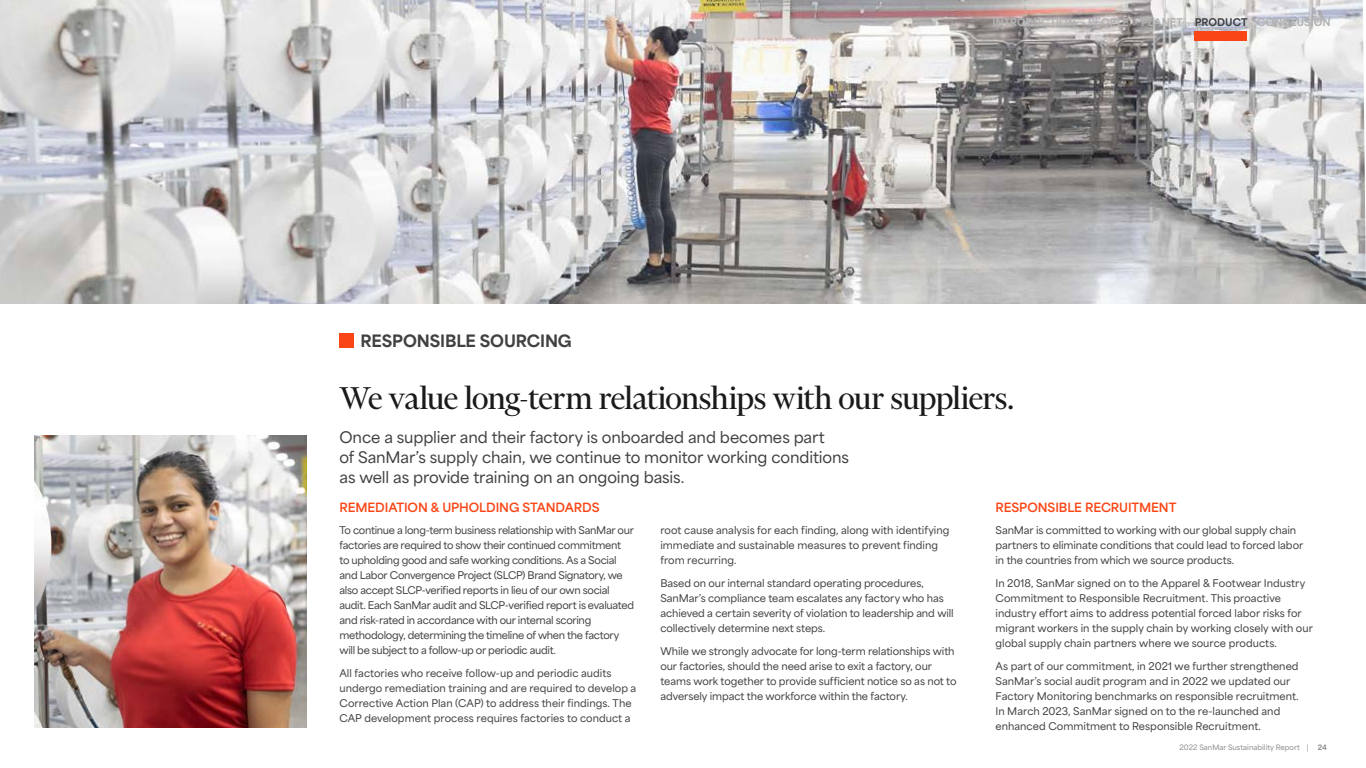
<style>
.page{position:relative;width:1366px;height:768px;background:#fff}
.page>*{position:absolute;margin:0;border:0;box-sizing:border-box;transform-origin:0 0}
.t1{font:36px "Financier Display";letter-spacing:-.02em;color:#1a1a1a}
.t2{font:900 16px "Area";letter-spacing:-.005em;color:#414042}
.t3{font:600 15px/20px "Area";letter-spacing:-.01em;color:#414042}
.t4{font:800 12px "Area";letter-spacing:-.01em;color:#fa4616}
.t5{font:600 10px/15px "Area";letter-spacing:-.005em;color:#414042}
.t6{font:600 10px/15px "Area";letter-spacing:-.03em;color:#414042}
.t7{font:900 10px "Area";letter-spacing:.005em;color:#b3b3b3}
.t8{font:600 7px "Area";color:#8d8d8e}
.t9{font:900 7px "Area";color:#8d8d8e}
.s1{color:#414042}
</style>
<div class="page">
<img style="left:0;top:0;width:1366px;height:304px">
<img style="left:35px;top:435px;width:272px;height:293px">
<div style="left:339px;top:333px;width:15px;height:15px;background:#fa4616"></div>
<div style="left:1194px;top:31px;width:53px;height:10px;background:#fa4616"></div>
<h2 class="t2" style="left:360px;top:330px;width:213px">RESPONSIBLE SOURCING</h2>
<p class="t7" style="left:992px;top:15px;width:340px">INTRODUCTION PEOPLE PLANET <span class="s1">PRODUCT</span> CONCLUSION</p>
<h1 class="t1" style="left:339px;top:379px;width:676px">We value long-term relationships with our suppliers.</h1>
<h3 class="t3" style="left:339px;top:427px;width:511px">Once a supplier and their factory is onboarded and becomes part<br>of SanMar’s supply chain, we continue to monitor working conditions as well as provide training on an ongoing basis.</h3>
<p class="t4" style="left:339px;top:499px;width:262px">REMEDIATION &amp; UPHOLDING STANDARDS</p>
<p class="t4" style="left:996px;top:499px;width:182px">RESPONSIBLE RECRUITMENT</p>
<p class="t6" style="left:339px;top:523px;width:296px">To continue a long-term business relationship with SanMar our factories are required to show their continued commitment<br>to upholding good and safe working conditions. As a Social and Labor Convergence Project (SLCP) Brand Signatory, we also accept SLCP-verified reports in lieu of our own social audit. Each SanMar audit and SLCP-verified report is evaluated and risk-rated in accordance with our internal scoring methodology, determining the timeline of when the factory will be subject to a follow-up or periodic audit.</p>
<p class="t5" style="left:339px;top:666px;width:298px">All factories who receive follow-up and periodic audits undergo remediation training and are required to develop a Corrective Action Plan (CAP) to address their findings. The CAP development process requires factories to conduct a</p>
<p class="t5" style="left:660px;top:523px;width:291px">root cause analysis for each finding, along with identifying immediate and sustainable measures to prevent finding from recurring.</p>
<p class="t5" style="left:660px;top:576px;width:295px">Based on our internal standard operating procedures, SanMar’s compliance team escalates any factory who has achieved a certain severity of violation to leadership and will collectively determine next steps.</p>
<p class="t5" style="left:660px;top:644px;width:298px">While we strongly advocate for long-term relationships with our factories, should the need arise to exit a factory, our teams work together to provide sufficient notice so as not to adversely impact the workforce within the factory.</p>
<p class="t5" style="left:996px;top:523px;width:309px">SanMar is committed to working with our global supply chain partners to eliminate conditions that could lead to forced labor in the countries from which we source products.</p>
<p class="t5" style="left:996px;top:576px;width:319px">In 2018, SanMar signed on to the Apparel &amp; Footwear Industry Commitment to Responsible Recruitment. This proactive industry effort aims to address potential forced labor risks for migrant workers in the supply chain by working closely with our global supply chain partners where we source products.</p>
<p class="t5" style="left:996px;top:659px;width:305px">As part of our commitment, in 2021 we further strengthened SanMar’s social audit program and in 2022 we updated our Factory Monitoring benchmarks on responsible recruitment.<br>In March 2023, SanMar signed on to the re-launched and enhanced Commitment to Responsible Recruitment.</p>
<p class="t8" style="left:1180px;top:742px;width:131px">2022 SanMar Sustainability Report |</p>
<p class="t9" style="left:1318px;top:742px;width:11px">24</p>
</div>
